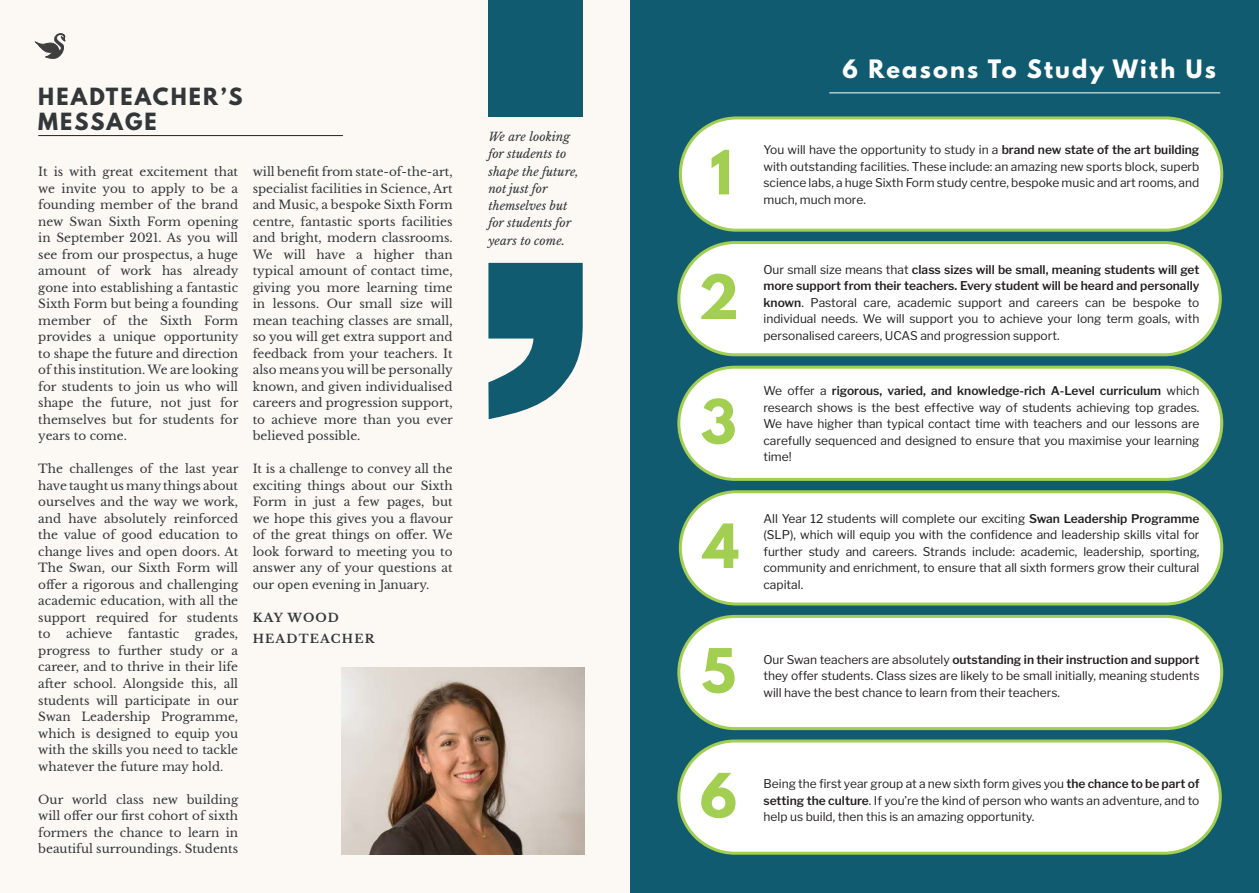
<style>
.page{position:relative;width:1259px;height:893px;background:#fcf9f5}
.page>*{position:absolute;margin:0;border:0;box-sizing:border-box;transform-origin:0 0}
.t1{font:700 54px "League Spartan";color:#a2ce51}
.t2{font:700 22.5px "League Spartan";letter-spacing:.1em;color:#fff}
.t3{font:700 21px/25.2px "League Spartan";letter-spacing:.1em;color:#333739}
.t4{font:12px/16.5px "Libre Baskerville";color:#333739;text-align:justify}
.t5{font:12px/16.5px "Libre Franklin";color:#231f20;text-align:justify}
.t6{font:italic 12px/17.2px "Libre Baskerville";color:#333739}
.t7{font:700 12px/20.7px "Libre Baskerville";letter-spacing:.1em;color:#333739}
.s1{font-weight:600}
</style>
<div class="page">
<hr style="left:38px;top:135px;width:305px;height:1px;background:#231f20">
<div style="left:488px;top:0;width:95px;height:117px;background:#115b70"></div>
<svg style="left:488px;top:263px;width:95px;height:156px"></svg>
<svg style="left:35px;top:33px;width:31px;height:26px"></svg>
<img style="left:341px;top:667px;width:243px;height:187px">
<div style="left:630px;top:0;width:629px;height:893px;background:#115b70"></div>
<div style="left:679px;top:243px;width:541px;height:112px;background:#fff;border-radius:56px"></div>
<div style="left:677px;top:241px;width:544px;height:115px;border:3px solid #a2ce51;border-radius:56px"></div>
<div style="left:680px;top:118px;width:541px;height:112px;background:#fff;border-radius:56px"></div>
<div style="left:679px;top:116px;width:544px;height:116px;border:3px solid #a2ce51;border-radius:56px"></div>
<div style="left:679px;top:367px;width:542px;height:112px;background:#fff;border-radius:56px"></div>
<div style="left:677px;top:366px;width:546px;height:115px;border:3px solid #a2ce51;border-radius:56px"></div>
<div style="left:679px;top:616px;width:542px;height:113px;background:#fff;border-radius:56px"></div>
<div style="left:677px;top:615px;width:546px;height:115px;border:3px solid #a2ce51;border-radius:56px"></div>
<div style="left:680px;top:492px;width:541px;height:112px;background:#fff;border-radius:56px"></div>
<div style="left:679px;top:490px;width:544px;height:115px;border:3px solid #a2ce51;border-radius:56px"></div>
<div style="left:679px;top:741px;width:541px;height:112px;background:#fff;border-radius:56px"></div>
<div style="left:677px;top:739px;width:544px;height:116px;border:3px solid #a2ce51;border-radius:56px"></div>
<hr style="left:829px;top:92px;width:391px;height:1px;background:#fff">
<h3 class="t3" style="left:38px;top:84px;width:206px">HEADTEACHER’S<br>MESSAGE</h3>
<p class="t4" style="left:38px;top:164px;width:202px">It is with great excitement that we invite you to apply to be a founding member of the brand new Swan Sixth Form opening in September 2021. As you will see from our prospectus, a huge amount of work has already gone into establishing a fantastic Sixth Form but being a founding member of the Sixth Form provides a unique opportunity to shape the future and direction of this institution. We are looking for students to join us who will shape the future, not just for themselves but for students for years to come.</p>
<p class="t4" style="left:38px;top:461px;width:202px">The challenges of the last year have taught us many things about ourselves and the way we work, and have absolutely reinforced the value of good education to change lives and open doors. At The Swan, our Sixth Form will offer a rigorous and challenging academic education, with all the support required for students to</p>
<p class="t4" style="left:38px;top:626px;width:202px;text-indent:157px">grades, progress to further study or a career, and to thrive in their life after school. Alongside this, all students will participate in our Swan Leadership Programme, which is designed to equip you with the skills you need to tackle whatever the future may hold.</p>
<p class="t4" style="left:38px;top:791px;width:201px">Our world class new building will offer our first cohort of sixth formers the chance to learn in beautiful surroundings. Students</p>
<p class="t4" style="left:66px;top:626px;width:48px">achieve</p>
<p class="t4" style="left:128px;top:626px;width:53px">fantastic</p>
<p class="t4" style="left:253px;top:164px;width:202px">will benefit from state-of-the-art, specialist facilities in Science, Art and Music, a bespoke Sixth Form centre, fantastic sports facilities and bright, modern classrooms.<br>We will have a higher than typical amount of contact time, giving you more learning time in lessons. Our small size will mean teaching classes are small, so you will get extra support and feedback from your teachers. It also means you will be personally known, and given individualised careers and progression support, to achieve more than you ever believed possible.</p>
<p class="t4" style="left:253px;top:461px;width:202px">It is a challenge to convey all the exciting things about our Sixth Form in just a few pages, but we hope this gives you a flavour of the great things on offer. We look forward to meeting you to answer any of your questions at our open evening in January.</p>
<p class="t7" style="left:253px;top:607px;width:123px">KAY WOOD<br>HEADTEACHER</p>
<p class="t6" style="left:488px;top:128px;width:92px">We are looking for students to shape the future, not just for themselves but for students for years to come.</p>
<h1 class="t1" style="left:710px;top:130px;width:24px">1</h1>
<h1 class="t1" style="left:698px;top:255px;width:42px">2</h1>
<h1 class="t1" style="left:700px;top:379px;width:37px">3</h1>
<h1 class="t1" style="left:703px;top:504px;width:37px">4</h1>
<h1 class="t1" style="left:701px;top:628px;width:36px">5</h1>
<h2 class="t2" style="left:842px;top:52px;width:375px">6 Reasons To Study With Us</h2>
<p class="t5" style="left:763px;top:141px;width:437px">You will have the opportunity to study in a <span class="s1">brand new state of the art building </span>with outstanding facilities. These include: an amazing new sports block, superb science labs, a huge Sixth Form study centre, bespoke music and art rooms, and much, much more.</p>
<p class="t5" style="left:763px;top:260px;width:437px">Our small size means that <span class="s1">class sizes will be small, meaning students will get more support from their teachers. Every student will be heard and personally known</span>. Pastoral care, academic support and careers can be bespoke to individual needs. We will support you to achieve your long term goals, with personalised careers, UCAS and progression support.</p>
<p class="t5" style="left:763px;top:382px;width:437px">We offer a <span class="s1">rigorous, varied, and knowledge-rich A-Level curriculum</span> which research shows is the best effective way of students achieving top grades.<br>We have higher than typical contact time with teachers and our lessons are carefully sequenced and designed to ensure that you maximise your learning time!</p>
<p class="t5" style="left:763px;top:509px;width:437px">All Year 12 students will complete our exciting <span class="s1">Swan Leadership Programme </span>(SLP), which will equip you with the confidence and leadership skills vital for further study and careers. Strands include: academic, leadership, sporting, community and enrichment, to ensure that all sixth formers grow their cultural capital.</p>
<p class="t5" style="left:763px;top:650px;width:437px">Our Swan teachers are absolutely <span class="s1">outstanding in their instruction and support </span>they offer students. Class sizes are likely to be small initially, meaning students will have the best chance to learn from their teachers.</p>
<h1 class="t1" style="left:700px;top:753px;width:39px">6</h1>
<p class="t5" style="left:763px;top:775px;width:437px">Being the first year group at a new sixth form gives you <span class="s1">the chance to be part of setting the culture</span>. If you’re the kind of person who wants an adventure, and to help us build, then this is an amazing opportunity.</p>
</div>
